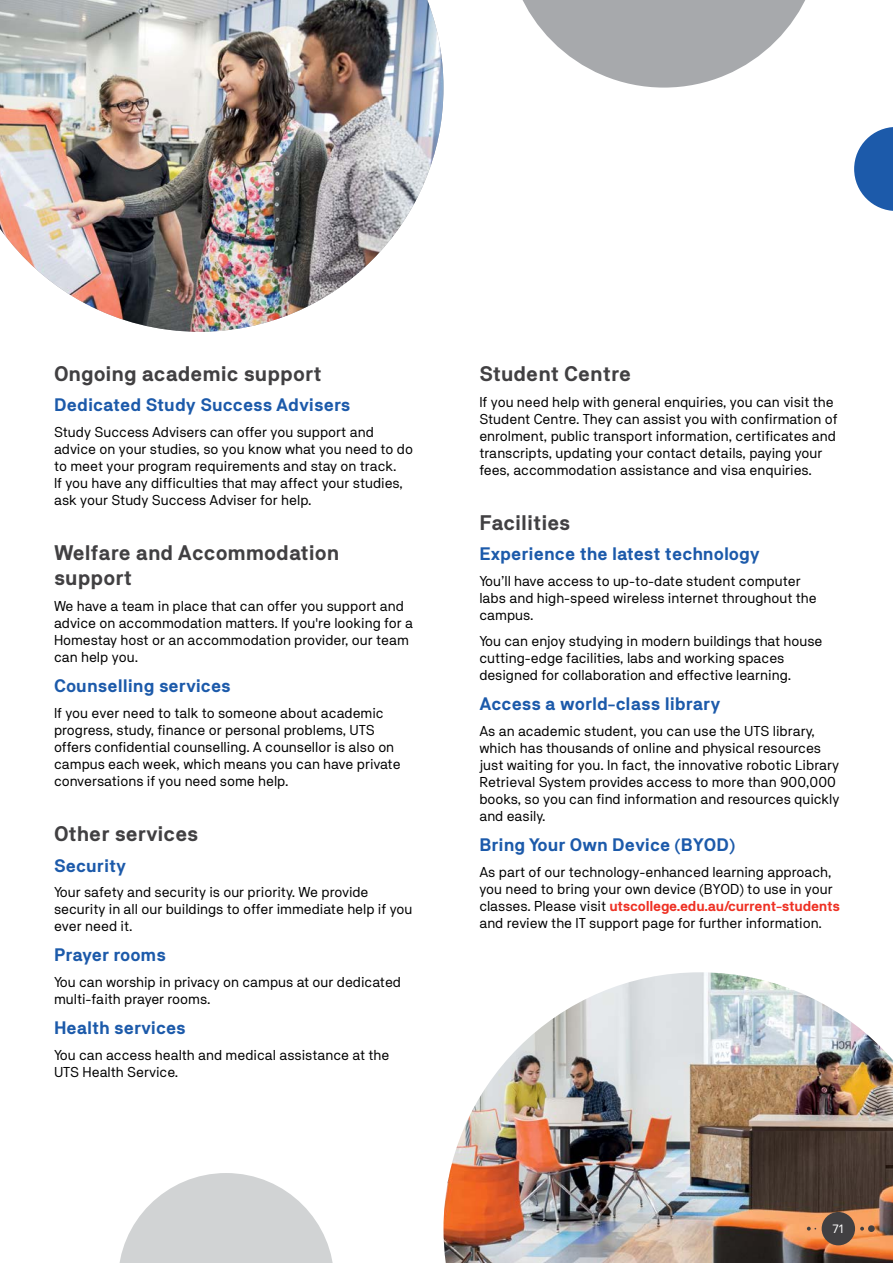
<style>
.page{position:relative;width:893px;height:1263px;background:#fff}
.page>*{position:absolute;margin:0;border:0;box-sizing:border-box;transform-origin:0 0}
.t1{font:700 21px/25.2px "NB Akademie Std";color:#414042}
.t2{font:700 18px "NB Akademie Std";color:#1c5aaa}
.t3{font:14.25px/17.1px "NB Akademie Std";color:#000}
.t4{font:12px "NB Akademie Std";color:#fff}
.s1{font-weight:700;color:#ee3124}
</style>
<div class="page">
<img style="left:443px;top:972px;width:450px;height:291px">
<img style="left:0;top:0;width:443px;height:332px">
<svg style="left:522px;top:0;width:283px;height:88px"></svg>
<svg style="left:119px;top:1173px;width:214px;height:90px"></svg>
<svg style="left:854px;top:127px;width:39px;height:84px"></svg>
<div style="left:822px;top:1212px;width:33px;height:33px;background:#414042;border-radius:50%"></div>
<div style="left:868px;top:1225px;width:7px;height:7px;background:#414042;border-radius:50%"></div>
<svg style="left:860px;top:1227px;width:4px;height:3px"></svg>
<svg style="left:807px;top:1227px;width:9px;height:3px"></svg>
<h1 class="t1" style="left:54px;top:361px;width:269px">Ongoing academic support</h1>
<p class="t2" style="left:54px;top:395px;width:298px">Dedicated Study Success Advisers</p>
<p class="t3" style="left:54px;top:423px;width:361px">Study Success Advisers can offer you support and advice on your studies, so you know what you need to do to meet your program requirements and stay on track.<br>If you have any difficulties that may affect your studies, ask your Study Success Adviser for help.</p>
<h1 class="t1" style="left:54px;top:540px;width:287px">Welfare and Accommodation support</h1>
<p class="t3" style="left:54px;top:597px;width:361px">We have a team in place that can offer you support and advice on accommodation matters. If you're looking for a Homestay host or an accommodation provider, our team can help you.</p>
<p class="t2" style="left:54px;top:676px;width:178px">Counselling services</p>
<p class="t3" style="left:54px;top:704px;width:348px">If you ever need to talk to someone about academic progress, study, finance or personal problems, UTS offers confidential counselling. A counsellor is also on campus each week, which means you can have private conversations if you need some help.</p>
<h1 class="t1" style="left:54px;top:821px;width:146px">Other services</h1>
<p class="t2" style="left:54px;top:855px;width:74px">Security</p>
<p class="t3" style="left:54px;top:883px;width:360px">Your safety and security is our priority. We provide security in all our buildings to offer immediate help if you ever need it.</p>
<p class="t2" style="left:54px;top:945px;width:113px">Prayer rooms</p>
<p class="t3" style="left:54px;top:973px;width:349px">You can worship in privacy on campus at our dedicated multi-faith prayer rooms.</p>
<p class="t2" style="left:54px;top:1018px;width:133px">Health services</p>
<p class="t3" style="left:54px;top:1046px;width:337px">You can access health and medical assistance at the<br>UTS Health Service.</p>
<h1 class="t1" style="left:479px;top:361px;width:153px">Student Centre</h1>
<p class="t3" style="left:479px;top:393px;width:360px">If you need help with general enquiries, you can visit the Student Centre. They can assist you with confirmation of enrolment, public transport information, certificates and transcripts, updating your contact details, paying your fees, accommodation assistance and visa enquiries.</p>
<h1 class="t1" style="left:479px;top:510px;width:93px">Facilities</h1>
<p class="t2" style="left:479px;top:544px;width:282px">Experience the latest technology</p>
<p class="t3" style="left:479px;top:572px;width:339px">You’ll have access to up-to-date student computer labs and high-speed wireless internet throughout the campus.</p>
<p class="t3" style="left:479px;top:632px;width:345px">You can enjoy studying in modern buildings that house cutting-edge facilities, labs and working spaces designed for collaboration and effective learning.</p>
<p class="t2" style="left:479px;top:693px;width:243px">Access a world-class library</p>
<p class="t3" style="left:479px;top:722px;width:362px">As an academic student, you can use the UTS library, which has thousands of online and physical resources just waiting for you. In fact, the innovative robotic Library Retrieval System provides access to more than 900,000 books, so you can find information and resources quickly and easily.</p>
<p class="t2" style="left:479px;top:835px;width:257px">Bring Your Own Device (BYOD)</p>
<p class="t3" style="left:479px;top:863px;width:362px">As part of our technology-enhanced learning approach, you need to bring your own device (BYOD) to use in your classes. Please visit <span class="s1">utscollege.edu.au/current-students </span>and review the IT support page for further information.</p>
<p class="t4" style="left:832px;top:1221px;width:13px">71</p>
</div>
